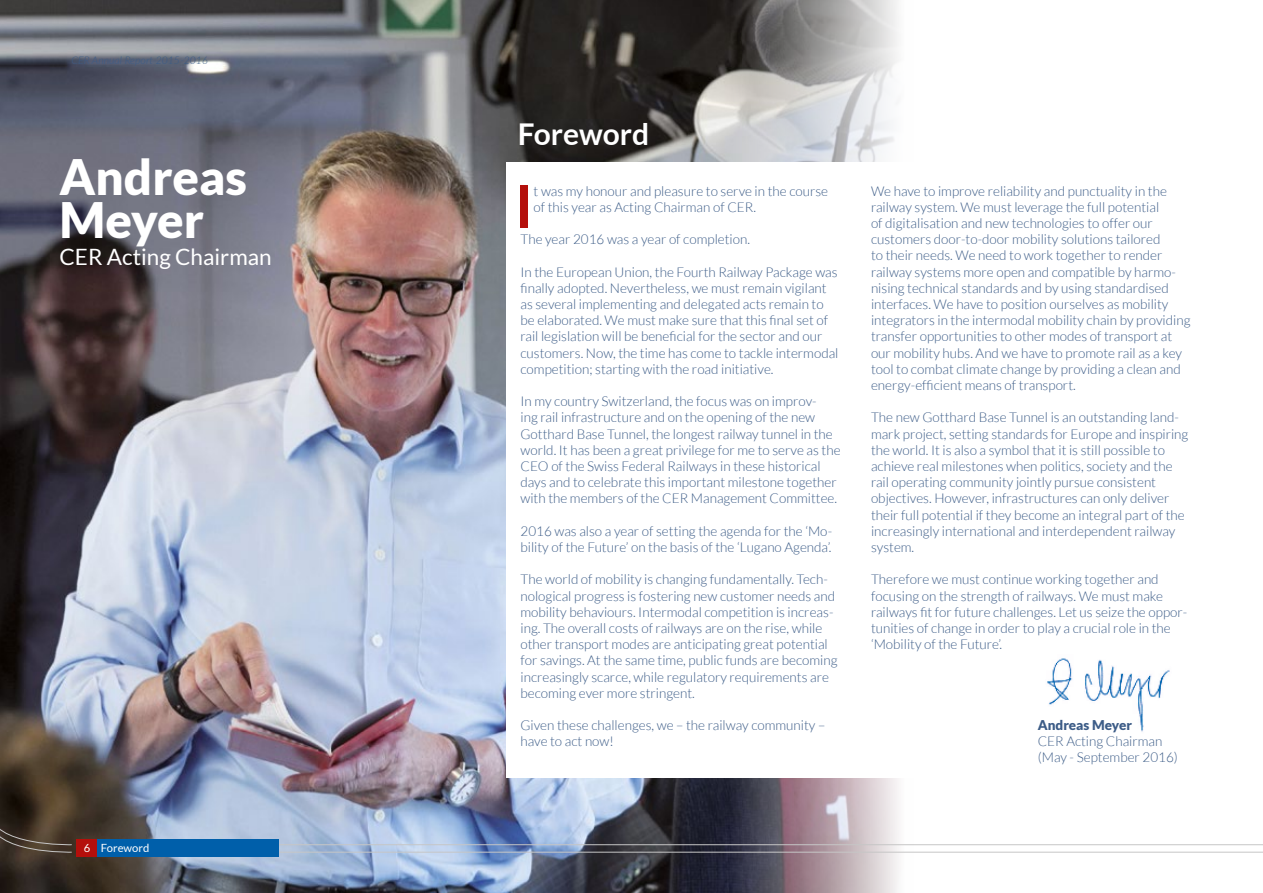
<style>
.page{position:relative;width:1263px;height:893px;background:#fff}
.page>*{position:absolute;margin:0;border:0;box-sizing:border-box;transform-origin:0 0}
.t1{font:700 58.35px "Lato";color:#b40f0b}
.t2{font:900 48.9px/43.7px "Lato";color:#fff}
.Chapter_Titles{font:700 30px "Lato";color:#fff}
.Intro{font:22.5px "Lato";color:#fff}
.BT{font:300 13.5px/16.2px "Lato";color:#3c5c87}
.BT-2{font:900 13.5px "Lato";color:#3c5c87}
.t3{font:11.25px "Lato";color:#fff}
</style>
<div class="page">
<img style="left:0;top:0;width:913px;height:893px">
<div style="left:506px;top:163px;width:695px;height:615px;background:#fff"></div>
<img style="left:1047px;top:658px;width:123px;height:74px">
<hr style="left:101px;top:844px;width:1162px;height:1px;background:#c6c6c6">
<hr style="left:101px;top:852px;width:1162px;height:1px;background:#c6c6c6">
<svg style="left:0;top:811px;width:72px;height:43px;background:#483b2d"></svg>
<div style="left:77px;top:839px;width:20px;height:17px;background:#b40f0b"></div>
<div style="left:97px;top:839px;width:181px;height:17px;background:#005faa"></div>
<p class="t2" style="left:60px;top:154px;width:189px">Andreas<br>Meyer</p>
<p class="Intro" style="left:60px;top:245px;width:214px">CER Acting Chairman</p>
<p class="t3" style="left:84px;top:842px;width:8px">6</p>
<p class="t3" style="left:101px;top:842px;width:50px">Foreword</p>
<p class="Chapter_Titles" style="left:518px;top:117px;width:133px">Foreword</p>
<p class="t1" style="left:515px;top:173px;width:20px">I</p>
<p class="BT" style="left:534px;top:183px;width:296px">t was my honour and pleasure to serve in the course of this year as Acting Chairman of CER.</p>
<p class="BT" style="left:520px;top:231px;width:231px">The year 2016 was a year of completion.</p>
<p class="BT" style="left:520px;top:264px;width:319px">In the European Union, the Fourth Railway Package was finally adopted. Nevertheless, we must remain vigilant as several implementing and delegated acts remain to be elaborated. We must make sure that this final set of rail legislation will be beneficial for the sector and our customers. Now, the time has come to tackle intermodal competition; starting with the road initiative.</p>
<p class="BT" style="left:520px;top:393px;width:322px">In my country Switzerland, the focus was on improv-<br>ing rail infrastructure and on the opening of the new Gotthard Base Tunnel, the longest railway tunnel in the world. It has been a great privilege for me to serve as the CEO of the Swiss Federal Railways in these historical days and to celebrate this important milestone together with the members of the CER Management Committee.</p>
<p class="BT" style="left:520px;top:523px;width:313px">2016 was also a year of setting the agenda for the ‘Mo&shy;bility of the Future’ on the basis of the ‘Lugano Agenda’.</p>
<p class="BT" style="left:520px;top:572px;width:318px">The world of mobility is changing fundamentally. Tech&shy;nological progress is fostering new customer needs and mobility behaviours. Intermodal competition is increas&shy;ing. The overall costs of railways are on the rise, while other transport modes are anticipating great potential for savings. At the same time, public funds are becoming increasingly scarce, while regulatory requirements are becoming ever more stringent.</p>
<p class="BT" style="left:520px;top:717px;width:306px">Given these challenges, we – the railway community – have to act now!</p>
<p class="BT" style="left:871px;top:183px;width:321px">We have to improve reliability and punctuality in the railway system. We must leverage the full potential<br>of digitalisation and new technologies to offer our customers door-to-door mobility solutions tailored<br>to their needs. We need to work together to render railway systems more open and compatible by harmo&shy;nising technical standards and by using standardised interfaces. We have to position ourselves as mobility integrators in the intermodal mobility chain by providing transfer opportunities to other modes of transport at our mobility hubs. And we have to promote rail as a key tool to combat climate change by providing a clean and energy-efficient means of transport.</p>
<p class="BT" style="left:871px;top:410px;width:319px">The new Gotthard Base Tunnel is an outstanding land&shy;mark project, setting standards for Europe and inspiring the world. It is also a symbol that it is still possible to achieve real milestones when politics, society and the rail operating community jointly pursue consistent objectives. However, infrastructures can only deliver their full potential if they become an integral part of the increasingly international and interdependent railway system.</p>
<p class="BT" style="left:871px;top:572px;width:318px">Therefore we must continue working together and focusing on the strength of railways. We must make railways fit for future challenges. Let us seize the oppor&shy;tunities of change in order to play a crucial role in the ‘Mobility of the Future’.</p>
<p class="BT-2" style="left:1038px;top:717px;width:96px">Andreas Meyer</p>
<p class="BT" style="left:1038px;top:733px;width:126px">CER Acting Chairman</p>
<p class="BT" style="left:1038px;top:749px;width:142px">(May - September 2016)</p>
</div>
